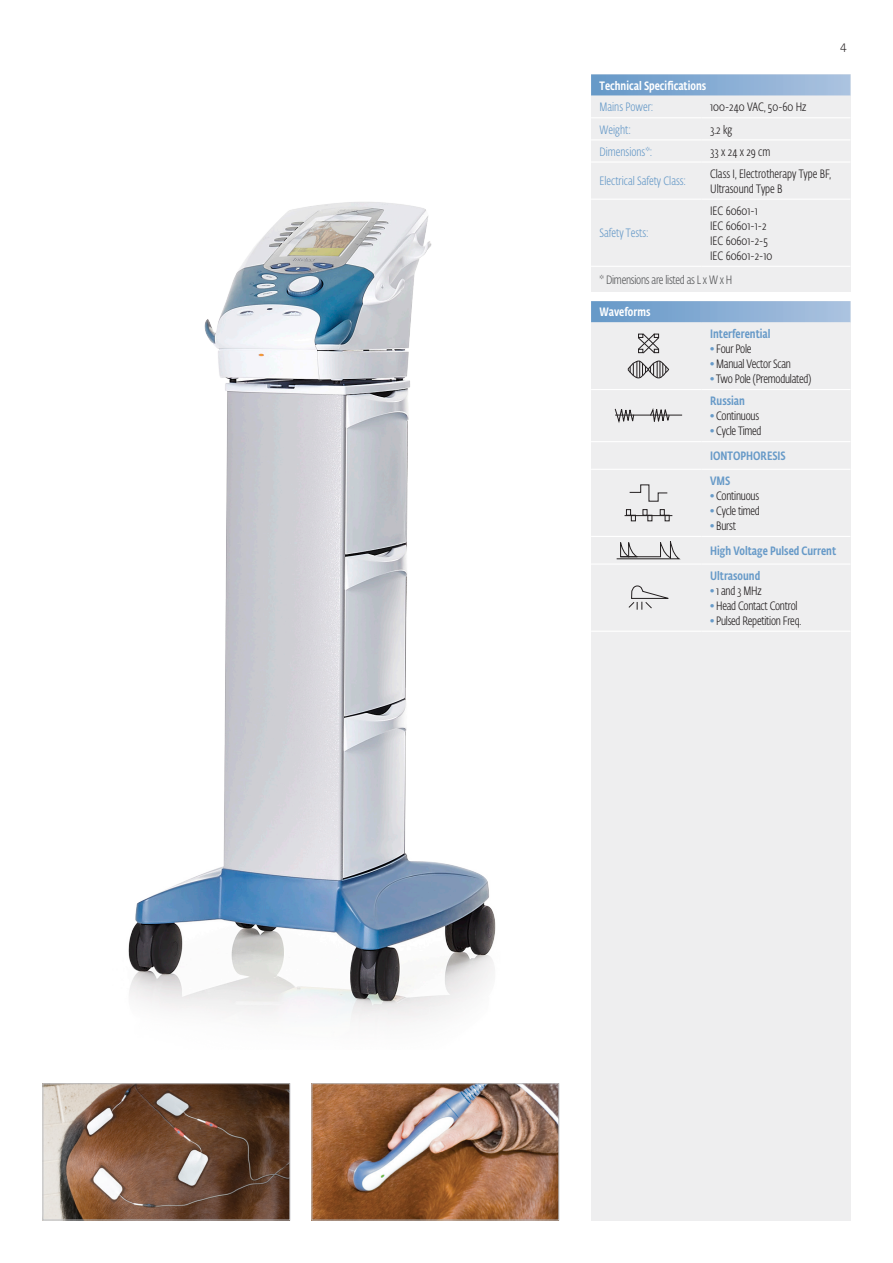
<style>
.page{position:relative;width:893px;height:1263px;background:#fff}
.page>*{position:absolute;margin:0;border:0;box-sizing:border-box;transform-origin:0 0}
.Table_Description{font:300 12px "Fe Sa Cond Alt Pro";letter-spacing:-.02em;color:#231f20}
.Table_Description-2{font:300 12px/15px "Fe Sa Cond Alt Pro";color:#231f20}
.t1{font:500 12px "Fe Sa Cond Alt Pro";color:#679ac8}
.Table_number{font:300 12px "Fe Sa Cond Alt Pro";color:#679ac8}
.t2{font:500 12px "Fe Sa Cond Alt Pro";color:#fff}
.t3{font:300 12px "Fe Sa Cond Alt Pro";letter-spacing:-.02em;color:#57585a}
.t4{font:300 12px "Fedra Sans Alt Pro";color:#231f20}
.s1{color:#679ac8}
</style>
<div class="page">
<img style="left:45px;top:1176px;width:243px;height:42px">
<img style="left:313px;top:1176px;width:244px;height:42px">
<div style="left:591px;top:74px;width:259px;height:1146px;background:#eeeeef"></div>
<svg style="left:591px;top:74px;width:259px;height:22px;background:#8cafd5"></svg>
<svg style="left:599px;top:292px;width:251px;height:268px"></svg>
<div style="left:591px;top:293px;width:259px;height:8px;background:#fff"></div>
<hr style="left:591px;top:117px;width:111px;height:1px;background:#fff">
<hr style="left:702px;top:117px;width:148px;height:1px;background:#fff">
<hr style="left:591px;top:139px;width:111px;height:1px;background:#fff">
<hr style="left:702px;top:139px;width:148px;height:1px;background:#fff">
<hr style="left:591px;top:161px;width:111px;height:2px;background:#fff">
<hr style="left:702px;top:161px;width:148px;height:2px;background:#fff">
<hr style="left:591px;top:199px;width:111px;height:1px;background:#fff">
<hr style="left:702px;top:199px;width:148px;height:1px;background:#fff">
<hr style="left:591px;top:266px;width:111px;height:1px;background:#fff">
<hr style="left:702px;top:266px;width:148px;height:1px;background:#fff">
<hr style="left:702px;top:389px;width:148px;height:1px;background:#fff">
<hr style="left:702px;top:441px;width:148px;height:1px;background:#fff">
<hr style="left:702px;top:469px;width:148px;height:1px;background:#fff">
<hr style="left:702px;top:536px;width:148px;height:1px;background:#fff">
<hr style="left:702px;top:563px;width:148px;height:2px;background:#fff">
<hr style="left:702px;top:631px;width:148px;height:1px;background:#fff">
<hr style="left:591px;top:389px;width:111px;height:1px;background:#fff">
<hr style="left:591px;top:441px;width:111px;height:1px;background:#fff">
<hr style="left:591px;top:469px;width:111px;height:1px;background:#fff">
<hr style="left:591px;top:536px;width:111px;height:1px;background:#fff">
<hr style="left:591px;top:563px;width:111px;height:2px;background:#fff">
<hr style="left:591px;top:631px;width:111px;height:1px;background:#fff">
<svg style="left:637px;top:333px;width:23px;height:21px"></svg>
<svg style="left:627px;top:360px;width:42px;height:19px"></svg>
<svg style="left:614px;top:405px;width:21px;height:20px"></svg>
<svg style="left:649px;top:405px;width:21px;height:21px"></svg>
<hr style="left:615px;top:415px;width:67px;height:1px;background:#231f20">
<svg style="left:629px;top:484px;width:39px;height:18px"></svg>
<svg style="left:626px;top:509px;width:10px;height:12px"></svg>
<svg style="left:643px;top:509px;width:9px;height:12px"></svg>
<svg style="left:660px;top:509px;width:10px;height:12px"></svg>
<hr style="left:625px;top:515px;width:47px;height:1px;background:#231f20">
<svg style="left:616px;top:541px;width:65px;height:18px"></svg>
<svg style="left:628px;top:585px;width:41px;height:25px"></svg>
<img style="left:42px;top:202px;width:557px;height:974px">
<p class="t4" style="left:840px;top:39px;width:8px">4</p>
<p class="t2" style="left:600px;top:77px;width:108px">Technical Specifications</p>
<p class="Table_number" style="left:600px;top:99px;width:55px">Mains Power:</p>
<p class="Table_Description-2" style="left:710px;top:100px;width:98px">100-240 VAC, 50-60 Hz</p>
<p class="Table_number" style="left:600px;top:121px;width:33px">Weight:</p>
<p class="Table_Description" style="left:710px;top:121px;width:24px">3.2 kg</p>
<p class="Table_number" style="left:600px;top:144px;width:54px">Dimensions*:</p>
<p class="Table_Description" style="left:710px;top:144px;width:62px">33 x 24 x 29 cm</p>
<p class="Table_number" style="left:600px;top:173px;width:88px">Electrical Safety Class:</p>
<p class="Table_Description-2" style="left:710px;top:166px;width:123px">Class I, Electrotherapy Type BF,<br>Ultrasound Type B</p>
<p class="Table_number" style="left:600px;top:225px;width:51px">Safety Tests:</p>
<p class="Table_Description-2" style="left:710px;top:203px;width:64px">IEC 60601-1<br>IEC 60601-1-2<br>IEC 60601-2-5<br>IEC 60601-2-10</p>
<p class="t3" style="left:600px;top:272px;width:134px">* Dimensions are listed as L x W x H</p>
<p class="t2" style="left:600px;top:304px;width:52px">Waveforms</p>
<p class="t1" style="left:710px;top:325px;width:62px">Interferential</p>
<p class="Table_Description" style="left:710px;top:341px;width:43px"><span class="s1">•</span> Four Pole</p>
<p class="Table_Description" style="left:710px;top:356px;width:82px"><span class="s1">•</span> Manual Vector Scan</p>
<p class="Table_Description" style="left:710px;top:371px;width:103px"><span class="s1">•</span> Two Pole (Premodulated)</p>
<p class="t1" style="left:710px;top:392px;width:36px">Russian</p>
<p class="Table_Description" style="left:710px;top:408px;width:51px"><span class="s1">•</span> Continuous</p>
<p class="Table_Description" style="left:710px;top:423px;width:53px"><span class="s1">•</span> Cycle Timed</p>
<p class="t1" style="left:710px;top:447px;width:77px">IONTOPHORESIS</p>
<p class="t1" style="left:710px;top:472px;width:22px">VMS</p>
<p class="Table_Description" style="left:710px;top:488px;width:51px"><span class="s1">•</span> Continuous</p>
<p class="Table_Description" style="left:710px;top:503px;width:51px"><span class="s1">•</span> Cycle timed</p>
<p class="Table_Description" style="left:710px;top:518px;width:27px"><span class="s1">•</span> Burst</p>
<p class="t1" style="left:710px;top:542px;width:128px">High Voltage Pulsed Current</p>
<p class="t1" style="left:710px;top:567px;width:52px">Ultrasound</p>
<p class="Table_Description" style="left:710px;top:583px;width:53px"><span class="s1">•</span> 1 and 3 MHz</p>
<p class="Table_Description" style="left:710px;top:598px;width:89px"><span class="s1">•</span> Head Contact Control</p>
<p class="Table_Description" style="left:710px;top:613px;width:92px"><span class="s1">•</span> Pulsed Repetition Freq.</p>
</div>
